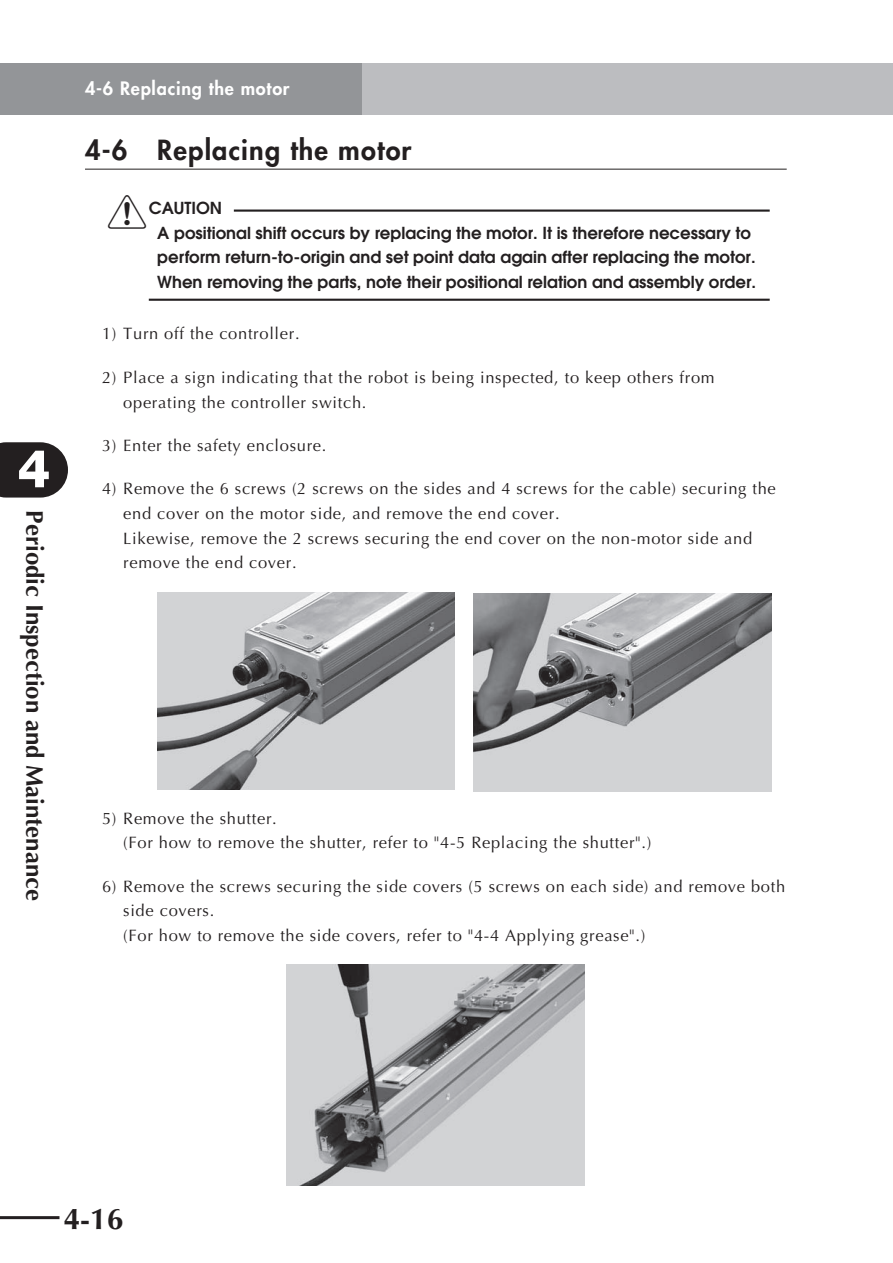
<style>
.page{position:relative;width:893px;height:1263px;background:#fff}
.page>*{position:absolute;margin:0;border:0;box-sizing:border-box;transform-origin:0 0}
.t1{font:800 52.5px "Helvetica Neue";color:#fff}
.t2{font:42px "Ymhsym";color:#231f20}
.t3{font:700 29.85px "Optima";color:#231f20}
.t4{font:800 27px "Futura";letter-spacing:.045em;color:#231f20}
.t5{font:700 24px "Optima";color:#231f20}
.t6{font:800 18px "Futura";letter-spacing:.045em;color:#fff}
.t7{font:16.5px/24.8px "Optima";letter-spacing:.04em;color:#231f20}
.t8{font:600 16.5px/24.8px "Avant Garde";color:#231f20}
</style>
<div class="page">
<svg style="left:0;top:442px;width:68px;height:56px;background:#393536"></svg>
<div style="left:0;top:64px;width:893px;height:51px;background:#bcbdc0"></div>
<div style="left:0;top:64px;width:361px;height:51px;background:#939598"></div>
<hr style="left:0;top:1216px;width:59px;height:3px;background:#231f20">
<hr style="left:85px;top:169px;width:702px;height:1px;background:#231f20">
<hr style="left:234px;top:210px;width:536px;height:2px;background:#231f20">
<hr style="left:149px;top:299px;width:621px;height:2px;background:#231f20">
<img style="left:157px;top:592px;width:298px;height:198px">
<img style="left:474px;top:593px;width:298px;height:198px">
<img style="left:287px;top:965px;width:298px;height:220px">
<h1 class="t1" style="left:17px;top:450px;width:35px">4</h1>
<h3 class="t5" style="left:45px;top:510px;width:392px;rotate:90deg">Periodic Inspection and Maintenance</h3>
<p class="t6" style="left:85px;top:79px;width:206px">4-6 Replacing the motor</p>
<h3 class="t4" style="left:85px;top:137px;width:328px">4-6 Replacing the motor</h3>
<h2 class="t2" style="left:106px;top:190px;width:43px">c</h2>
<p class="t8" style="left:157px;top:197px;width:600px;text-indent:-8px">CAUTION<br>A positional shift occurs by replacing the motor. It is therefore necessary to perform return-to-origin and set point data again after replacing the motor.<br>When removing the parts, note their positional relation and assembly order.</p>
<p class="t7" style="left:102px;top:323px;width:199px">1) Turn off the controller.</p>
<p class="t7" style="left:123px;top:366px;width:593px;text-indent:-21px">2) Place a sign indicating that the robot is being inspected, to keep others from operating the controller switch.</p>
<p class="t7" style="left:102px;top:434px;width:226px">3) Enter the safety enclosure.</p>
<p class="t7" style="left:123px;top:478px;width:654px;text-indent:-21px">4) Remove the 6 screws (2 screws on the sides and 4 screws for the cable) securing the end cover on the motor side, and remove the end cover.<br>Likewise, remove the 2 screws securing the end cover on the non-motor side and remove the end cover.</p>
<p class="t7" style="left:123px;top:807px;width:529px;text-indent:-21px">5) Remove the shutter.<br>(For how to remove the shutter, refer to "4-5 Replacing the shutter".)</p>
<p class="t7" style="left:123px;top:875px;width:663px;text-indent:-21px">6) Remove the screws securing the side covers (5 screws on each side) and remove both side covers.<br>(For how to remove the side covers, refer to "4-4 Applying grease".)</p>
<h3 class="t3" style="left:64px;top:1206px;width:61px">4-16</h3>
</div>
